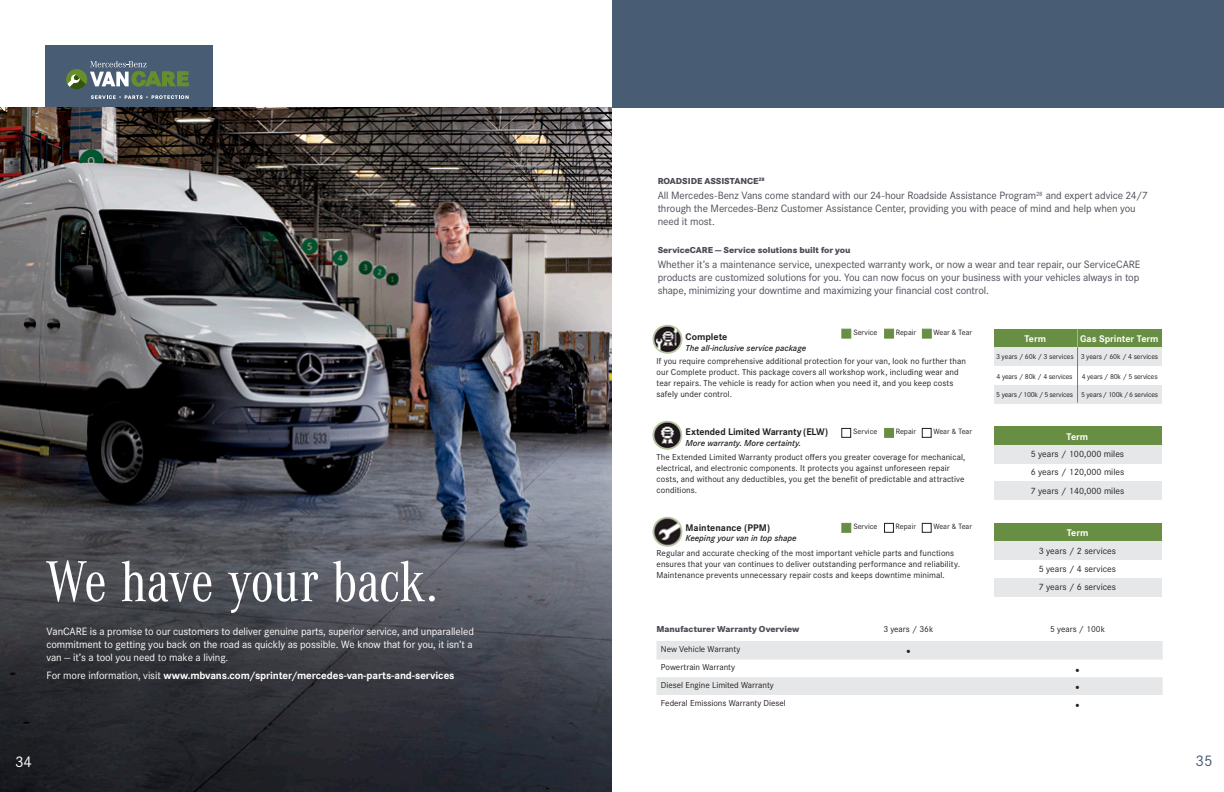
<style>
.page{position:relative;width:1224px;height:792px;background:#fff}
.page>*{position:absolute;margin:0;border:0;box-sizing:border-box;transform-origin:0 0}
.t1{font:60px "Corporate A Con T";letter-spacing:-.015em;color:#fff}
.t2{font:16px "Corporate S";color:#fff}
.t3{font:16px "Corporate S";color:#485c73}
.t4{font:12px "Minion Pro";color:#231f20}
.Paragraph_Style_2{font:11px/13px "Corporate S";letter-spacing:-.01em;color:#4b4d58;text-align:justify}
.t5{font:11px/13px "Corporate S";letter-spacing:-.01em;color:#fff;text-align:justify}
.t6{font:11px/13px "Corporate S";letter-spacing:-.01em;color:#4c4c58}
.t7{font:700 11px "Corporate S";letter-spacing:-.01em;color:#fff}
.Paragraph_Style_2-2{font:700 10px "Corporate S";letter-spacing:-.005em;color:#231f20}
.t8{font:700 10px "Corporate S";color:#fff}
.t9{font:9.5px "Corporate S";color:#231f20}
.Paragraph_Style_2-3{font:9px/11px "Corporate S";letter-spacing:.01em;color:#231f20}
.Paragraph_Style_2-4{font:italic 600 9px "Corporate S";color:#231f20}
.Paragraph_Style_2-5{font:800 9px "Corporate S";color:#4b4d58}
.t10{font:800 9px "Corporate S";letter-spacing:-.005em;color:#4c4c58}
.t11{font:8px "Corporate S";color:#231f20}
.t12{font:7.5px "Corporate S";letter-spacing:-.025em;color:#231f20}
.s1{font-weight:400}
</style>
<div class="page">
<div style="left:45px;top:45px;width:167px;height:63px;background:#485c73"></div>
<img style="left:0;top:107px;width:612px;height:685px">
<div style="left:612px;top:0;width:612px;height:108px;background:#485c73"></div>
<svg style="left:91px;top:95px;width:98px;height:4px"></svg>
<svg style="left:66px;top:61px;width:123px;height:28px"></svg>
<div style="left:994px;top:427px;width:167px;height:18px;background:#678e42"></div>
<div style="left:994px;top:445px;width:167px;height:18px;background:#e5e7e8"></div>
<div style="left:994px;top:481px;width:167px;height:19px;background:#e5e7e8"></div>
<div style="left:994px;top:523px;width:167px;height:19px;background:#678e42"></div>
<div style="left:994px;top:542px;width:167px;height:18px;background:#e5e7e8"></div>
<div style="left:994px;top:578px;width:167px;height:18px;background:#e5e7e8"></div>
<div style="left:842px;top:329px;width:9px;height:9px;background:#678e42"></div>
<div style="left:884px;top:329px;width:10px;height:9px;background:#678e42;border:1px solid #688e3f"></div>
<div style="left:922px;top:329px;width:10px;height:9px;background:#678e42;border:1px solid #688e3f"></div>
<div style="left:842px;top:428px;width:9px;height:10px;border:1px solid #231f20"></div>
<div style="left:884px;top:428px;width:10px;height:10px;background:#678e42;border:1px solid #688e3f"></div>
<div style="left:922px;top:428px;width:9px;height:10px;border:1px solid #231f20"></div>
<div style="left:842px;top:523px;width:9px;height:10px;background:#678e42;border:1px solid #678e42"></div>
<div style="left:884px;top:523px;width:10px;height:10px;border:1px solid #231f20"></div>
<div style="left:922px;top:523px;width:9px;height:10px;border:1px solid #231f20"></div>
<div style="left:994px;top:329px;width:167px;height:18px;background:#678e42"></div>
<div style="left:994px;top:347px;width:167px;height:19px;background:#e5e7e8"></div>
<div style="left:994px;top:386px;width:167px;height:18px;background:#e5e7e8"></div>
<svg style="left:656px;top:641px;width:507px;height:54px"></svg>
<img style="left:652px;top:324px;width:31px;height:30px">
<img style="left:652px;top:420px;width:30px;height:30px">
<img style="left:652px;top:516px;width:31px;height:31px">
<svg style="left:1077px;top:329px;width:1px;height:18px"></svg>
<hr style="left:1077px;top:347px;width:1px;height:55px;background:#678e42">
<p class="t10" style="left:658px;top:175px;width:109px">ROADSIDE ASSISTANCE<sup>28</sup></p>
<p class="t6" style="left:658px;top:189px;width:492px">All Mercedes-Benz Vans come standard with our 24-hour Roadside Assistance Program<sup>28</sup> and expert advice 24/7 through the Mercedes-Benz Customer Assistance Center, providing you with peace of mind and help when you need it most.</p>
<p class="Paragraph_Style_2-5" style="left:658px;top:244px;width:195px">ServiceCARE — Service solutions built for you</p>
<p class="Paragraph_Style_2" style="left:658px;top:258px;width:484px">Whether it’s a maintenance service, unexpected warranty work, or now a wear and tear repair, our ServiceCARE products are customized solutions for you. You can now focus on your business with your vehicles always in top shape, minimizing your downtime and maximizing your financial cost control.</p>
<p class="t1" style="left:45px;top:549px;width:394px">We have your back.</p>
<p class="t5" style="left:46px;top:625px;width:429px">VanCARE is a promise to our customers to deliver genuine parts, superior service, and unparalleled commitment to getting you back on the road as quickly as possible. We know that for you, it isn’t a van — it’s a tool you need to make a living.</p>
<p class="t7" style="left:46px;top:669px;width:410px"><span class="s1">For more information, visit</span> www.mbvans.com/sprinter/mercedes-van-parts-and-services</p>
<p class="Paragraph_Style_2-2" style="left:686px;top:331px;width:43px">Complete</p>
<p class="Paragraph_Style_2-4" style="left:686px;top:343px;width:122px">The all-inclusive service package</p>
<p class="t11" style="left:853px;top:327px;width:25px">Service</p>
<p class="t11" style="left:896px;top:327px;width:22px">Repair</p>
<p class="t11" style="left:933px;top:327px;width:40px">Wear &amp; Tear</p>
<p class="Paragraph_Style_2-3" style="left:657px;top:355px;width:311px">If you require comprehensive additional protection for your van, look no further than our Complete product. This package covers all workshop work, including wear and tear repairs. The vehicle is ready for action when you need it, and you keep costs safely under control.</p>
<p class="Paragraph_Style_2-2" style="left:686px;top:426px;width:144px">Extended Limited Warranty (ELW)</p>
<p class="Paragraph_Style_2-4" style="left:686px;top:438px;width:117px">More warranty. More certainty.</p>
<p class="t11" style="left:853px;top:427px;width:25px">Service</p>
<p class="t11" style="left:896px;top:427px;width:22px">Repair</p>
<p class="t11" style="left:933px;top:427px;width:40px">Wear &amp; Tear</p>
<p class="Paragraph_Style_2-3" style="left:657px;top:451px;width:310px">The Extended Limited Warranty product offers you greater coverage for mechanical, electrical, and electronic components. It protects you against unforeseen repair costs, and without any deductibles, you get the benefit of predictable and attractive conditions.</p>
<p class="Paragraph_Style_2-2" style="left:686px;top:521px;width:86px">Maintenance (PPM)</p>
<p class="Paragraph_Style_2-4" style="left:686px;top:533px;width:113px">Keeping your van in top shape</p>
<p class="t11" style="left:853px;top:522px;width:25px">Service</p>
<p class="t11" style="left:896px;top:522px;width:22px">Repair</p>
<p class="t11" style="left:933px;top:522px;width:40px">Wear &amp; Tear</p>
<p class="Paragraph_Style_2-3" style="left:657px;top:547px;width:305px">Regular and accurate checking of the most important vehicle parts and functions ensures that your van continues to deliver outstanding performance and reliability.<br>Maintenance prevents unnecessary repair costs and keeps downtime minimal.</p>
<p class="t8" style="left:1080px;top:333px;width:80px">Gas Sprinter Term</p>
<p class="t8" style="left:1024px;top:333px;width:23px">Term</p>
<p class="t12" style="left:996px;top:351px;width:79px">3 years / 60k / 3 services</p>
<p class="t12" style="left:1081px;top:351px;width:79px">3 years / 60k / 4 services</p>
<p class="t12" style="left:997px;top:372px;width:77px">4 years / 80k / 4 services</p>
<p class="t12" style="left:1082px;top:372px;width:77px">4 years / 80k / 5 services</p>
<p class="t12" style="left:996px;top:390px;width:79px">5 years / 100k / 5 services</p>
<p class="t12" style="left:1081px;top:390px;width:79px">5 years / 100k / 6 services</p>
<p class="t8" style="left:1067px;top:431px;width:23px">Term</p>
<p class="t9" style="left:1031px;top:448px;width:95px">5 years / 100,000 miles</p>
<p class="t9" style="left:1031px;top:466px;width:95px">6 years / 120,000 miles</p>
<p class="t9" style="left:1031px;top:484px;width:95px">7 years / 140,000 miles</p>
<p class="t8" style="left:1067px;top:527px;width:23px">Term</p>
<p class="t9" style="left:1039px;top:545px;width:79px">3 years / 2 services</p>
<p class="t9" style="left:1039px;top:563px;width:79px">5 years / 4 services</p>
<p class="t9" style="left:1039px;top:581px;width:79px">7 years / 6 services</p>
<p class="Paragraph_Style_2-5" style="left:656px;top:623px;width:144px">Manufacturer Warranty Overview</p>
<p class="Paragraph_Style_2-3" style="left:883px;top:623px;width:52px">3 years / 36k</p>
<p class="Paragraph_Style_2-3" style="left:1050px;top:623px;width:56px">5 years / 100k</p>
<p class="Paragraph_Style_2-3" style="left:661px;top:643px;width:81px">New Vehicle Warranty</p>
<p class="t4" style="left:906px;top:642px;width:6px">•</p>
<p class="Paragraph_Style_2-3" style="left:661px;top:661px;width:76px">Powertrain Warranty</p>
<p class="t4" style="left:1075px;top:661px;width:6px">•</p>
<p class="Paragraph_Style_2-3" style="left:661px;top:679px;width:114px">Diesel Engine Limited Warranty</p>
<p class="t4" style="left:1075px;top:679px;width:6px">•</p>
<p class="Paragraph_Style_2-3" style="left:661px;top:697px;width:126px">Federal Emissions Warranty Diesel</p>
<p class="t4" style="left:1075px;top:696px;width:6px">•</p>
<h2 class="t2" style="left:15px;top:751px;width:19px">34</h2>
<h2 class="t3" style="left:1196px;top:750px;width:19px">35</h2>
</div>
